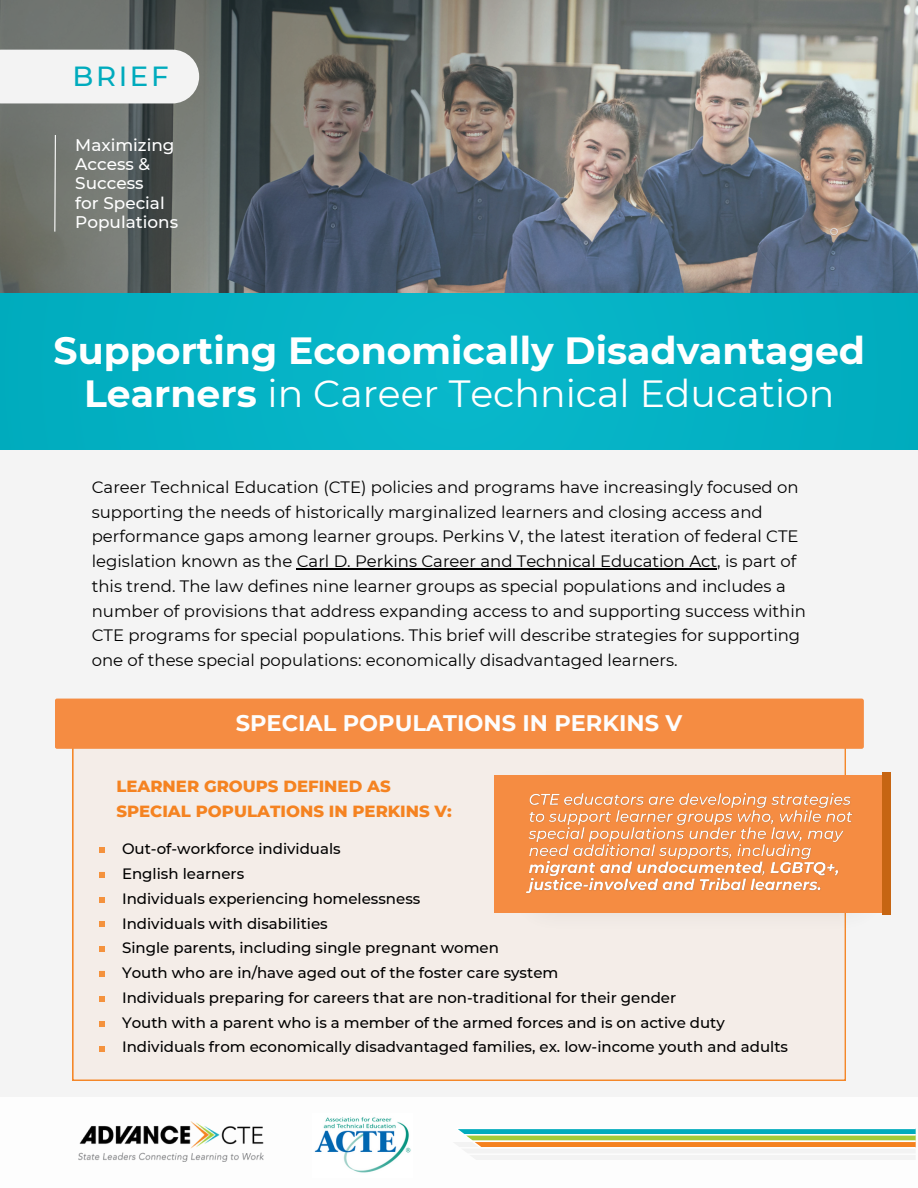
<style>
.page{position:relative;width:918px;height:1188px;background:#fff}
.page>*{position:absolute;margin:0;border:0;box-sizing:border-box;transform-origin:0 0}
.t1{font:700 37.8px/42.8px "Montserrat";color:#fff;text-align:center}
.t2{font:500 27.6px "Montserrat";letter-spacing:.095em;color:#00abbd}
.t3{font:700 22.5px "Montserrat";color:#fdfdfd}
.t4{font:500 16.8px/19.2px "Montserrat";color:#fff}
.t5{font:16.5px/24.8px "Montserrat";color:#000}
.t6{font:800 16.5px/24.8px "Montserrat";color:#f58321}
.t7{font:500 15px "Montserrat";color:#000}
.s1{font-weight:400}
</style>
<div class="page">
<svg style="left:454px;top:1128px;width:462px;height:32px"></svg>
<img style="left:0;top:0;width:918px;height:293px">
<svg style="left:54px;top:134px;width:3px;height:99px"></svg>
<div style="left:0;top:50px;width:199px;height:53px;background:#f3f3f3"></div>
<div style="left:0;top:450px;width:918px;height:646px;background:#f3f3f3"></div>
<div style="left:0;top:293px;width:918px;height:157px;background:#04b2c4"></div>
<img style="left:314px;top:1117px;width:97px;height:56px">
<div style="left:72px;top:749px;width:773px;height:331px;background:#f4ede8"></div>
<div style="left:55px;top:699px;width:809px;height:50px;background:#f58c42;border-radius:2px"></div>
<svg style="left:100px;top:847px;width:5px;height:5px"></svg>
<svg style="left:100px;top:872px;width:5px;height:5px"></svg>
<svg style="left:100px;top:897px;width:5px;height:6px"></svg>
<svg style="left:100px;top:921px;width:5px;height:5px"></svg>
<svg style="left:100px;top:947px;width:5px;height:5px"></svg>
<svg style="left:100px;top:971px;width:5px;height:5px"></svg>
<svg style="left:100px;top:1022px;width:5px;height:5px"></svg>
<svg style="left:100px;top:996px;width:5px;height:5px"></svg>
<svg style="left:100px;top:1046px;width:5px;height:5px"></svg>
<img style="left:78px;top:1121px;width:186px;height:41px">
<hr style="left:297px;top:568px;width:420px;height:1px;background:#000">
<img style="left:506px;top:763px;width:376px;height:173px">
<div style="left:494px;top:775px;width:388px;height:137px;background:#f58c42"></div>
<div style="left:882px;top:772px;width:9px;height:143px;background:#c66512"></div>
<img style="left:526px;top:793px;width:327px;height:101px">
<p class="t2" style="left:72px;top:59px;width:98px">BRIEF</p>
<p class="t4" style="left:75px;top:136px;width:104px">Maximizing<br>Access &amp;<br>Success<br>for Special<br>Populations</p>
<p class="t1" style="left:54px;top:329px;width:813px">Supporting Economically Disadvantaged<br>Learners <span class="s1">in Career Technical Education</span></p>
<p class="t5" style="left:92px;top:475px;width:716px">Career Technical Education (CTE) policies and programs have increasingly focused on supporting the needs of historically marginalized learners and closing access and performance gaps among learner groups. Perkins V, the latest iteration of federal CTE legislation known as the Carl D. Perkins Career and Technical Education Act, is part of this trend. The law defines nine learner groups as special populations and includes a number of provisions that address expanding access to and supporting success within CTE programs for special populations. This brief will describe strategies for supporting one of these special populations: economically disadvantaged learners.</p>
<p class="t3" style="left:236px;top:709px;width:448px">SPECIAL POPULATIONS IN PERKINS V</p>
<p class="t6" style="left:116px;top:774px;width:337px">LEARNER GROUPS DEFINED AS<br>SPECIAL POPULATIONS IN PERKINS V:</p>
<p class="t7" style="left:122px;top:840px;width:220px">Out-of-workforce individuals</p>
<h5 class="t7" style="left:122px;top:865px;width:124px">English learners</h5>
<h2 class="t7" style="left:122px;top:889px;width:300px">Individuals experiencing homelessness</h2>
<h1 class="t7" style="left:122px;top:914px;width:207px">Individuals with disabilities</h1>
<h6 class="t7" style="left:122px;top:939px;width:379px">Single parents, including single pregnant women</h6>
<h3 class="t7" style="left:122px;top:964px;width:438px">Youth who are in/have aged out of the foster care system</h3>
<h4 class="t7" style="left:122px;top:988px;width:556px">Individuals preparing for careers that are non-traditional for their gender</h4>
<p class="t7" style="left:122px;top:1013px;width:604px">Youth with a parent who is a member of the armed forces and is on active duty</p>
<p class="t7" style="left:122px;top:1038px;width:668px">Individuals from economically disadvantaged families, ex. low-income youth and adults</p>
</div>
